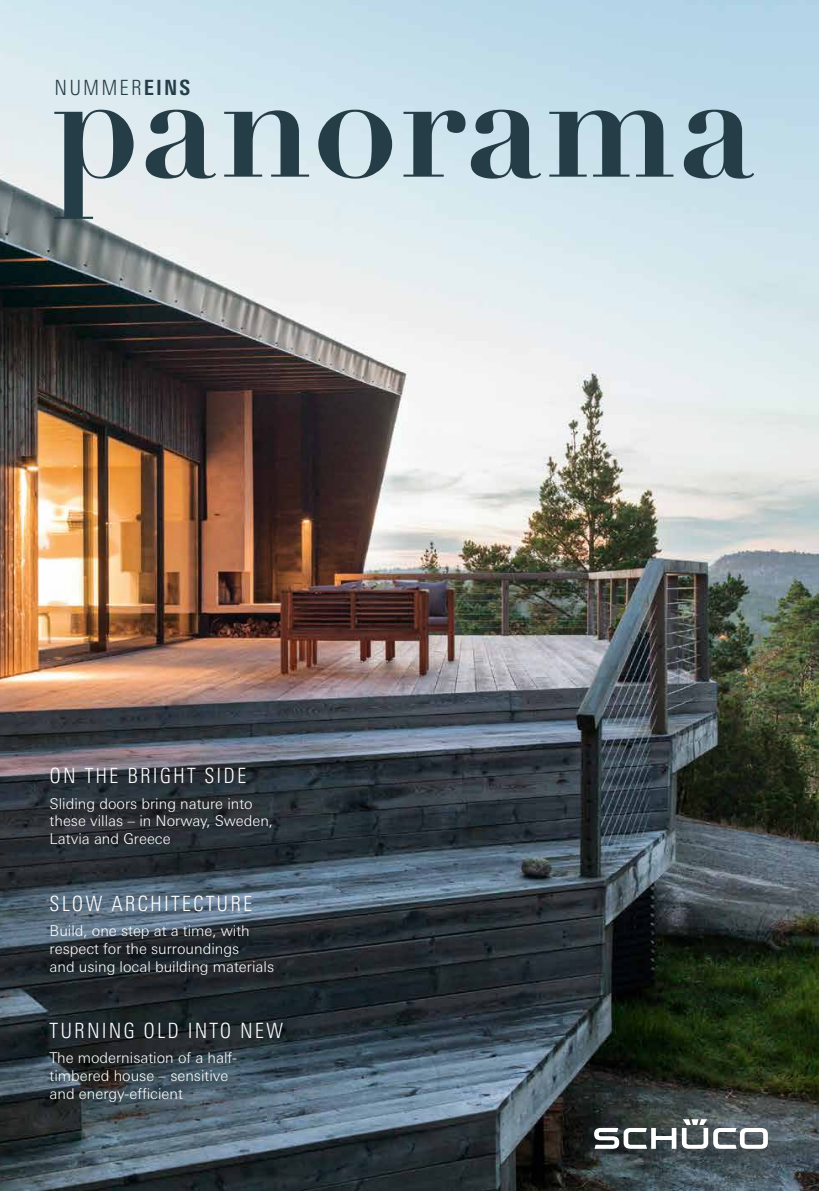
<style>
.page{position:relative;width:819px;height:1191px;background:#fff}
.page>*{position:absolute;margin:0;border:0;box-sizing:border-box;transform-origin:0 0}
.t1{font:700 151.2px "Didot";color:#253d47}
.t2{font:21px "Univers For Schueco 320 Cd Lt";letter-spacing:.1em;color:#fff}
.t3{font:21px "Univers For Schueco 320 Cd Lt";letter-spacing:.1em;color:#253d47}
.t4{font:300 14.88px/17.8px "Univers For Schueco 330";color:#fff}
.s1{font-family:"Univers For Schueco 620 Cd Bd"}
</style>
<div class="page">
<img style="left:0;top:0;width:819px;height:1191px">
<svg style="left:594px;top:1119px;width:173px;height:29px"></svg>
<h2 class="t3" style="left:55px;top:76px;width:137px">NUMMER<span class="s1">EINS</span></h2>
<h1 class="t1" style="left:50px;top:28px;width:707px">panorama</h1>
<h2 class="t2" style="left:50px;top:764px;width:198px">ON THE BRIGHT SIDE</h2>
<p class="t4" style="left:50px;top:794px;width:225px">Sliding doors bring nature into these villas – in Norway, Sweden,<br>Latvia and Greece</p>
<h2 class="t2" style="left:50px;top:891px;width:204px">SLOW ARCHITECTURE</h2>
<p class="t4" style="left:50px;top:921px;width:226px">Build, one step at a time, with respect for the surroundings<br>and using local building materials</p>
<h2 class="t2" style="left:50px;top:1018px;width:235px">TURNING OLD INTO NEW</h2>
<p class="t4" style="left:50px;top:1048px;width:189px">The modernisation of a half&shy;timbered house – sensitive and energy-efficient</p>
</div>
